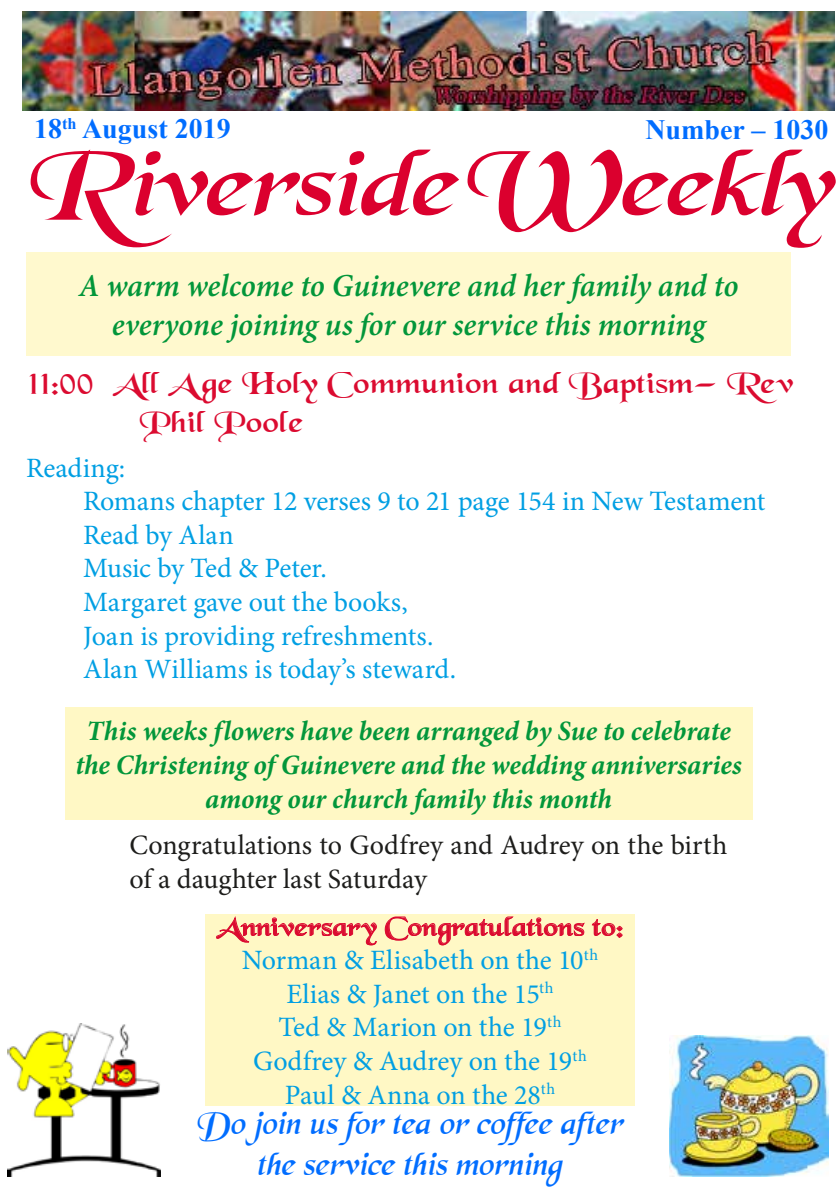
<style>
.page{position:relative;width:840px;height:1191px;background:#fff}
.page>*{position:absolute;margin:0;border:0;box-sizing:border-box;transform-origin:0 0}
.t1{font:italic 98px "Black Chancery";letter-spacing:-.005em;color:#db002e;scale:1.16 1}
.t2{font:italic 34px/40.8px "Black Chancery";color:#006dff;text-align:center}
.t3{font:italic 600 32px/38.4px "Minion Pro";color:#02963a;text-align:center}
.t4{font:32px/38.4px "Black Chancery";letter-spacing:.005em;color:#db0b30;scale:1.16 1}
.t5{font:28px/33.6px "Minion Pro";letter-spacing:-.005em;color:#009fe3}
.t6{font:italic 700 28px/33.6px "Minion Pro";color:#02963a;text-align:center}
.t7{font:28px/33.6px "Minion Pro";color:#1d1d1b}
.t8{font:28px "Black Chancery";letter-spacing:.005em;color:#db0b30;scale:1.16 1}
.t9{font:700 28px "Times New Roman";color:#006dff}
</style>
<div class="page">
<img style="left:23px;top:11px;width:810px;height:100px">
<div style="left:26px;top:252px;width:764px;height:104px;background:#fff9ce"></div>
<div style="left:65px;top:707px;width:687px;height:113px;background:#fff8c5"></div>
<img style="left:669px;top:1035px;width:159px;height:141px">
<img style="left:7px;top:1023px;width:154px;height:153px">
<div style="left:205px;top:914px;width:429px;height:192px;background:#fff8c5"></div>
<svg style="left:216px;top:916px;width:161px;height:30px"></svg>
<svg style="left:384px;top:916px;width:239px;height:30px"></svg>
<p class="t9" style="left:34px;top:108px;width:198px">18<sup>th</sup> August 2019</p>
<p class="t9" style="left:645px;top:110px;width:185px">Number – 1030</p>
<h1 class="t1" style="left:21px;top:134px;width:697px">Riverside Weekly</h1>
<p class="t3" style="left:79px;top:267px;width:661px">A warm welcome to Guinevere and her family and to everyone joining us for our service this morning</p>
<p class="t4" style="left:140px;top:369px;width:565px;text-indent:-113px">11:00 All Age Holy Communion and Baptism— Rev<br>Phil Poole</p>
<p class="t5" style="left:83px;top:451px;width:683px;text-indent:-57px">Reading:<br>Romans chapter 12 verses 9 to 21 page 154 in New Testament<br>Read by Alan<br>Music by Ted &amp; Peter.<br>Margaret gave out the books,<br>Joan is providing refreshments.<br>Alan Williams is today’s steward.</p>
<p class="t6" style="left:75px;top:714px;width:667px">This weeks flowers have been arranged by Sue to celebrate the Christening of Guinevere and the wedding anniversaries among our church family this month</p>
<p class="t7" style="left:130px;top:828px;width:599px">Congratulations to Godfrey and Audrey on the birth of a daughter last Saturday</p>
<p class="t8" style="left:216px;top:917px;width:352px">Anniversary Congratulations to:</p>
<p class="t5" style="left:241px;top:943px;width:358px;text-align:center">Norman &amp; Elisabeth on the 10<sup>th<br></sup>Elias &amp; Janet on the 15<sup>th<br></sup>Ted &amp; Marion on the 19<sup>th<br></sup>Godfrey &amp; Audrey on the 19<sup>th<br></sup>Paul &amp; Anna on the 28<sup>th</sup></p>
<p class="t2" style="left:195px;top:1105px;width:428px">Do join us for tea or coffee after the service this morning</p>
</div>
